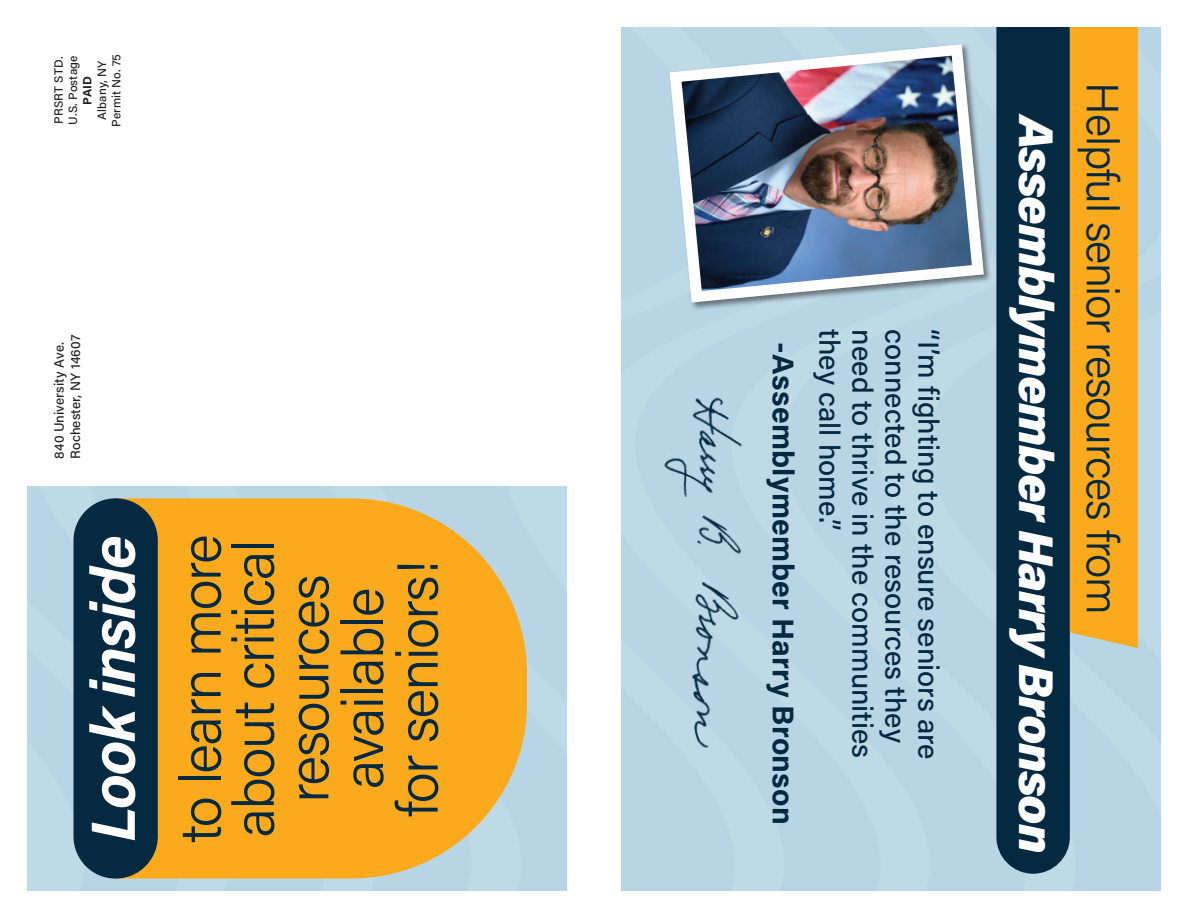
<style>
.page{position:relative;width:1188px;height:918px;background:#fff}
.page>*{position:absolute;margin:0;border:0;box-sizing:border-box;transform-origin:0 0}
.t1{font:italic 700 62.4px "Acumin Pro";letter-spacing:-.03em;color:#fff}
.t2{font:300 57.75px/54.3px "Acumin Pro";letter-spacing:-.03em;color:#052941;text-align:center}
.t3{font:italic 900 48.75px "Acumin Pro";letter-spacing:-.03em;color:#fff}
.t4{font:300 45.15px "Acumin Pro";letter-spacing:-.03em;color:#052941}
.t5{font:700 30px "Acumin Pro";letter-spacing:.01em;color:#052941}
.t6{font:500 28.95px "Acumin Pro";color:#052941}
.t7{font:500 13.5px/16.2px "Acumin Pro";letter-spacing:.01em;color:#231f20}
.t8{font:500 12px/14.4px "Acumin Pro";letter-spacing:.01em;color:#231f20}
.t9{font:700 12px "Acumin Pro";color:#231f20}
</style>
<div class="page">
<div style="left:27px;top:486px;width:23px;height:405px;background:#b7d5e4"></div>
<div style="left:50px;top:486px;width:146px;height:405px;background:#b7d5e4"></div>
<div style="left:196px;top:486px;width:146px;height:405px;background:#b7d5e4"></div>
<div style="left:342px;top:486px;width:225px;height:405px;background:#b7d5e4"></div>
<div style="left:1057px;top:27px;width:104px;height:864px;background:#b7d5e4"></div>
<div style="left:911px;top:27px;width:146px;height:864px;background:#b7d5e4"></div>
<div style="left:765px;top:27px;width:146px;height:864px;background:#b7d5e4"></div>
<div style="left:621px;top:27px;width:144px;height:864px;background:#b7d5e4"></div>
<img style="left:654px;top:388px;width:107px;height:367px">
<div style="left:668px;top:42px;width:324px;height:269px;background:#231f20;opacity:.55"></div>
<svg style="left:670px;top:44px;width:314px;height:259px;fill:#b7d5e4"></svg>
<img style="left:682px;top:56px;width:290px;height:235px">
<svg style="left:122px;top:498px;width:405px;height:381px;background:#f3ae2f"></svg>
<div style="left:996px;top:27px;width:74px;height:847px;background:#052941"></div>
<div style="left:1070px;top:27px;width:68px;height:621px;background:#faaa1c"></div>
<div style="left:73px;top:498px;width:85px;height:381px;background:#052941;border-radius:42px"></div>
<p class="t8" style="left:94px;top:127px;width:74px;text-align:center;rotate:-90deg">Albany, NY<br>Permit No. 75</p>
<p class="t8" style="left:51px;top:125px;width:71px;rotate:-90deg">PRSRT STD.<br>U.S. Postage</p>
<p class="t9" style="left:79px;top:105px;width:30px;rotate:-90deg">PAID</p>
<p class="t7" style="left:51px;top:459px;width:126px;rotate:-90deg">840 University Ave.<br>Rochester, NY 14607</p>
<p class="t6" style="left:850px;top:329px;width:202px;rotate:90deg">they call home.”</p>
<p class="t6" style="left:883px;top:329px;width:430px;rotate:90deg">need to thrive in the communities</p>
<p class="t6" style="left:916px;top:329px;width:415px;rotate:90deg">connected to the resources they</p>
<p class="t6" style="left:949px;top:329px;width:432px;rotate:90deg">“I’m fighting to ensure seniors are</p>
<p class="t5" style="left:804px;top:342px;width:484px;rotate:90deg">-Assemblymember Harry Bronson</p>
<h1 class="t1" style="left:69px;top:842px;width:308px;rotate:-90deg">Look inside</h1>
<h2 class="t2" style="left:171px;top:843px;width:310px;rotate:-90deg">to learn more about critical resources available<br>for seniors!</h2>
<h3 class="t3" style="left:1071px;top:116px;width:739px;rotate:90deg">Assemblymember Harry Bronson</h3>
<h3 class="t4" style="left:1134px;top:82px;width:534px;rotate:90deg">Helpful senior resources from</h3>
</div>
